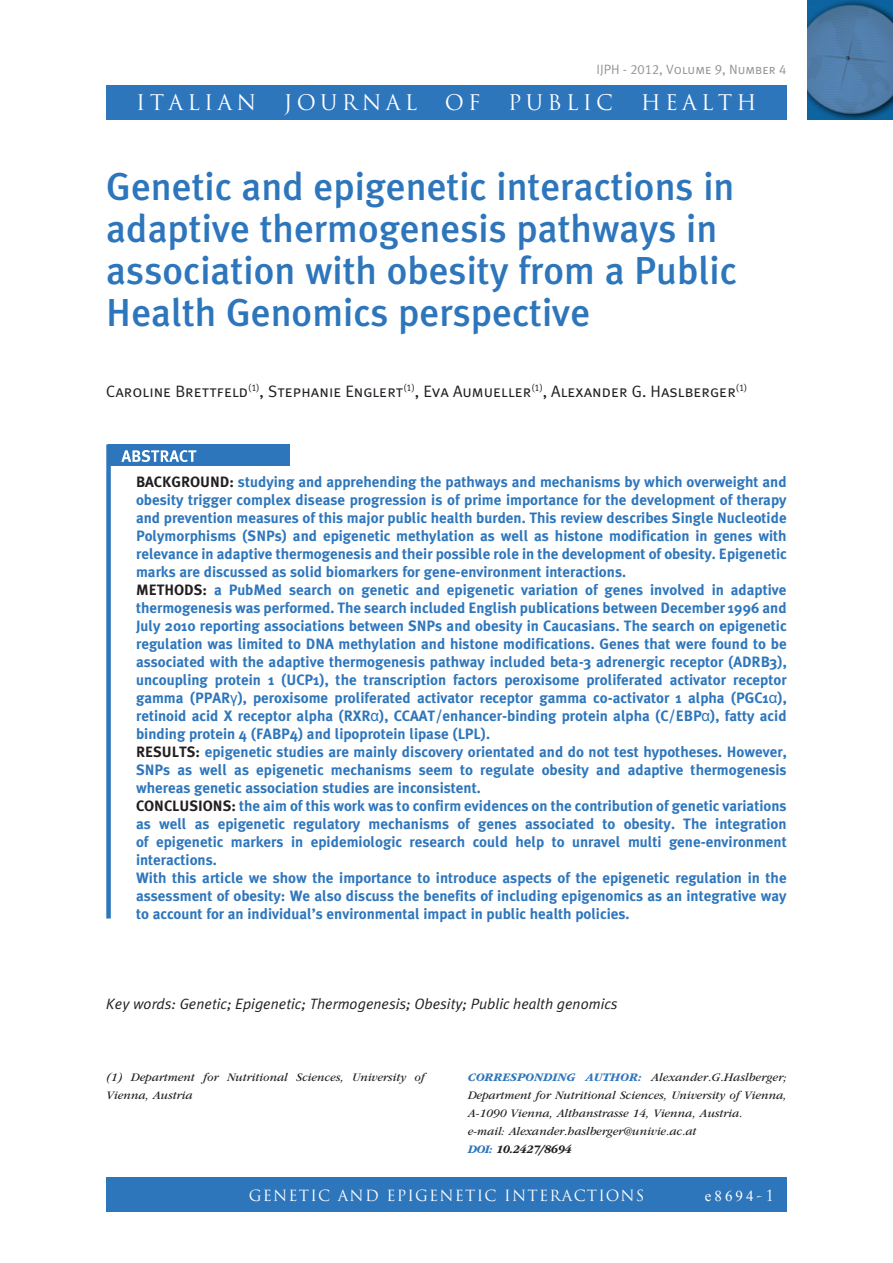
<style>
.page{position:relative;width:893px;height:1263px;background:#fff}
.page>*{position:absolute;margin:0;border:0;box-sizing:border-box;transform-origin:0 0}
.t1{font:500 39px/42px "Meta Plus";color:#2e76bc}
.t2{font:21px "Trajan Pro";letter-spacing:.2em;color:#fff}
.t3{font:16.5px "Meta Plus Normal Caps";color:#231f20}
.t4{font:700 15px/18px "Meta Plus";color:#2e76bc}
.t5{font:italic 15px "Meta Plus Normal";color:#231f20}
.t6{font:15px "Trajan Pro";color:#fff}
.t7{font:15px "Times New Roman";letter-spacing:.2em;color:#fff}
.t8{font:13.5px "Meta Plus Normal Caps";color:#939598}
.t9{font:italic 12px/18px "ITC Garamond Std";color:#231f20}
.s1{color:#231f20}
.s2{font-family:"Arial";font-weight:400}
.s3{font-weight:700;color:#2e76bc}
.s4{font-weight:700}
.s5{font-family:"Trajan Pro"}
</style>
<div class="page">
<div style="left:106px;top:85px;width:681px;height:34px;background:#2e76bc"></div>
<div style="left:106px;top:1178px;width:681px;height:34px;background:#2e76bc"></div>
<img style="left:808px;top:0;width:85px;height:119px">
<div style="left:109px;top:444px;width:181px;height:22px;background:#2e76bc"></div>
<svg style="left:121px;top:450px;width:76px;height:12px"></svg>
<div style="left:106px;top:444px;width:5px;height:474px;background:#2e76bc"></div>
<p class="t8" style="left:596px;top:62px;width:192px">IJPH - 2012, Volume 9, Number 4</p>
<h2 class="t2" style="left:136px;top:89px;width:121px">ITALIAN</h2>
<h2 class="t2" style="left:284px;top:89px;width:135px">JOURNAL</h2>
<h2 class="t2" style="left:445px;top:89px;width:37px">OF</h2>
<h2 class="t2" style="left:508px;top:89px;width:106px">PUBLIC</h2>
<h2 class="t2" style="left:641px;top:89px;width:117px">HEALTH</h2>
<h1 class="t1" style="left:106px;top:165px;width:632px">Genetic and epigenetic interactions in adaptive thermogenesis pathways in association with obesity from a Public Health Genomics perspective</h1>
<p class="t3" style="left:106px;top:381px;width:642px">Caroline Brettfeld<sup>(1)</sup>, Stephanie Englert<sup>(1)</sup>, Eva Aumueller<sup>(1)</sup>, Alexander G. Haslberger<sup>(1)</sup></p>
<p class="t4" style="left:136px;top:472px;width:652px"><span class="s1">Background:</span> studying and apprehending the pathways and mechanisms by which overweight and obesity trigger complex disease progression is of prime importance for the development of therapy and prevention measures of this major public health burden. This review describes Single N ucleotide Polymorphisms (SN Ps) and epigenetic methylation as well as histone modification in genes with relevance in adaptive thermogenesis and their possible role in the development of obesity. Epigenetic marks are discussed as solid biomarkers for gene-environment interactions.<br><span class="s1">Methods:</span> a PubMed search on genetic and epigenetic variation of genes involved in adaptive thermogenesis was performed. The search included English publications between December 1996 and July 2010 reporting associations between SN Ps and obesity in Caucasians. The search on epigenetic regulation was limited to DNA</p>
<p class="t4" style="left:136px;top:634px;width:652px;text-align:justify;text-indent:203px">methylation and histone modifications. Genes that were found to be associated with the adaptive thermogenesis pathway included beta-3 adrenergic receptor (ADR B3), uncoupling protein 1 (UCP1), the transcription factors peroxisome proliferated activator receptor gamma (PPAR<span class="s2">γ</span>), peroxisome proliferated activator receptor gamma co-activator 1 alpha (PGC1<span class="s2">α</span>), retinoid acid X receptor alpha (RXR<span class="s2">α</span>), CCAA</p>
<p class="t4" style="left:136px;top:706px;width:652px;text-indent:292px">T/enhancer-binding protein alpha (C/EBP<span class="s2">α</span>), fatty acid binding protein 4 (FABP4) and lipoprotein lipase (LPL).<br><span class="s1">Res ults :</span> epigenetic studies are mainly discovery orientated and do not test hypotheses. H owever, SN Ps as well as epigenetic mechanisms seem to regulate obesity and adaptive thermogenesis whereas genetic association studies are inconsistent.<br><span class="s1">ConclusionS:</span> the aim of this work was to confirm evidences on the contribution of genetic variations as well as epigenetic regulatory mechanisms of genes associated to obesity. The integration of epigenetic markers in epidemiologic research could help to unravel multi gene-environment interactions.<br>With this article we show the importance to introduce aspects of the epigenetic regulation in the assessment of obesity: We also discuss the benefits of including epigenomics as an integrative way to account for an individual’s environmental impact in public health policies.</p>
<p class="t5" style="left:106px;top:995px;width:513px">Key words: Genetic; Epigenetic; Thermogenesis; Obesity; Public health genomics</p>
<p class="t9" style="left:106px;top:1068px;width:320px">(1) Department for Nutritional Sciences, University of<br>Vienna, Austria</p>
<p class="t9" style="left:468px;top:1068px;width:320px"><span class="s3">CORRESPONDING AUTHOR:</span> Alexander.G.Haslberger; Department for Nutritional Sciences, University of Vienna, A-1090 Vienna, Althanstrasse 14, Vienna, Austria.<br>e-mail: Alexander.haslberger@univie.ac.at<br><span class="s3">DOI:</span> <span class="s4">10.2427/8694</span></p>
<p class="t7" style="left:705px;top:1185px;width:71px">e8694<span class="s5">-1</span></p>
<p class="t6" style="left:249px;top:1185px;width:26px">GENETIC</p>
<p class="t6" style="left:338px;top:1185px;width:61px">AN D EPIGENETIC</p>
<p class="t6" style="left:504px;top:1185px;width:13px">INTERACTION</p>
<p class="t6" style="left:636px;top:1185px;width:10px">S</p>
</div>
